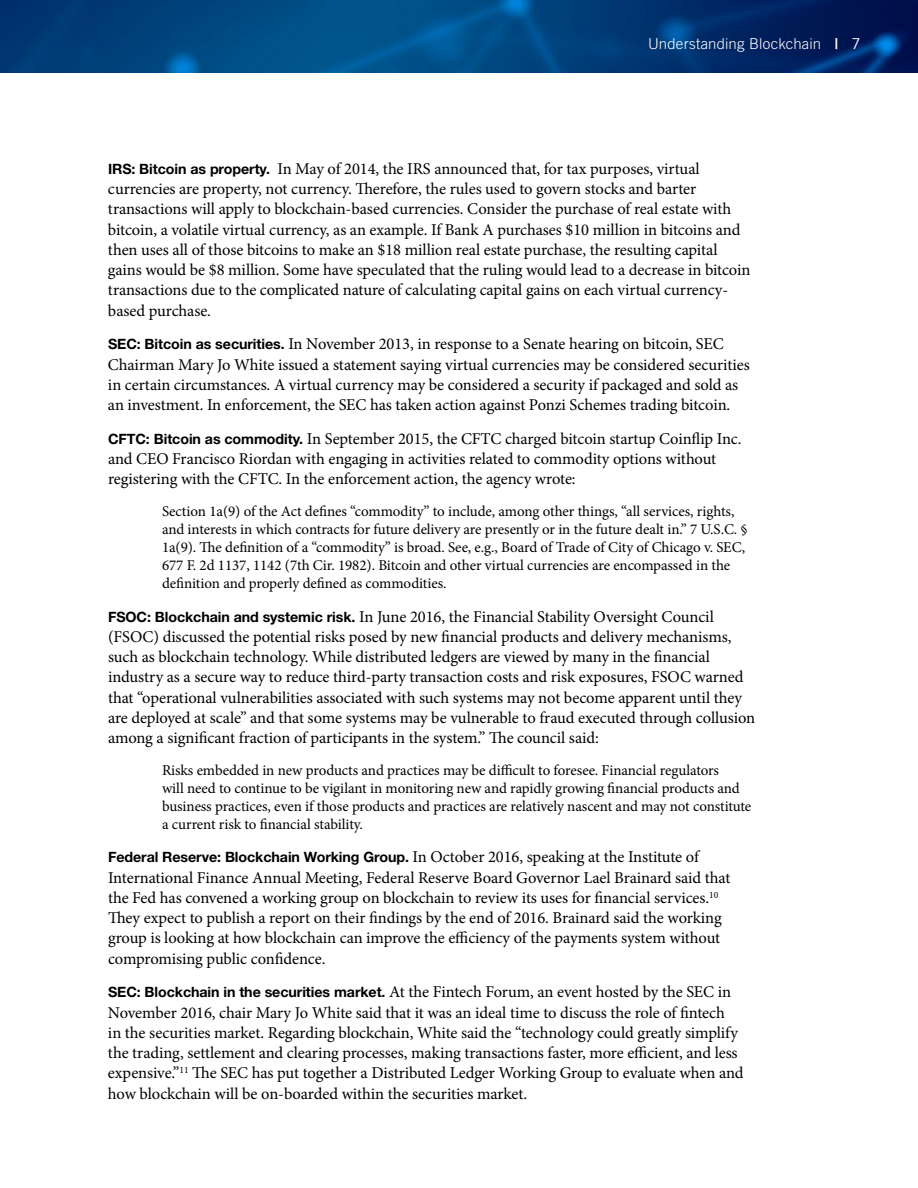
<style>
.page{position:relative;width:918px;height:1188px;background:#fff}
.page>*{position:absolute;margin:0;border:0;box-sizing:border-box;transform-origin:0 0}
.t1{font:16.5px/20.2px "Minion Pro";letter-spacing:-.005em;color:#000}
.t2{font:15px/18px "Minion Pro";letter-spacing:-.005em;color:#000}
.t3{font:300 15px "Trade Gothic LT Std";letter-spacing:.01em;color:#fff}
.t4{font:700 14.25px "Helvetica Neue LT Std";letter-spacing:-.005em;color:#000}
.s1{font-family:"Trade Gothic LT Std Bd 2";font-weight:400}
.s2{font-weight:400}
.s3{font-family:"Helvetica Neue LT Std";font-weight:700;font-size:14.25px}
.s4{font-family:"Minion Pro";font-weight:400;font-size:16.5px}
</style>
<div class="page">
<img style="left:0;top:0;width:918px;height:73px">
<p class="t3" style="left:648px;top:35px;width:214px">Understanding Blockchain <span class="s1">|</span> <span class="s2">7</span></p>
<p class="t1" style="left:108px;top:159px;width:644px"><span class="s3">IRS: Bitcoin as property.</span> In May of 2014, the IRS announced that, for tax purposes, virtual currencies are property, not currency. Therefore, the rules used to govern stocks and barter transactions will apply to blockchain-based currencies. Consider the purchase of real estate with bitcoin, a volatile virtual currency, as an example. If Bank A purchases $10 million in bitcoins and then uses all of those bitcoins to make an $18 million real estate purchase, the resulting capital gains would be $8 million. Some have speculated that the ruling would lead to a decrease in bitcoin transactions due to the complicated nature of calculating capital gains on each virtual currency&shy;based purchase.</p>
<p class="t1" style="left:108px;top:334px;width:643px"><span class="s3">SEC: Bitcoin as securities.</span> In November 2013, in response to a Senate hearing on bitcoin, SEC Chairman Mary Jo White issued a statement saying virtual currencies may be considered securities in certain circumstances. A virtual currency may be considered a security if packaged and sold as an investment. In enforcement, the SEC has taken action against Ponzi Schemes trading bitcoin.</p>
<p class="t1" style="left:108px;top:429px;width:635px"><span class="s3">CFTC: Bitcoin as commodity.</span> In September 2015, the CFTC charged bitcoin startup Coinflip Inc. and CEO Francisco Riordan with engaging in activities related to commodity options without registering with the CFTC. In the enforcement action, the agency wrote:</p>
<p class="t2" style="left:162px;top:502px;width:587px">Section 1a(9) of the Act defines “commodity” to include, among other things, “all services, rights, and interests in which contracts for future delivery are presently or in the future dealt in.” 7 U.S.C. § 1a(9). The definition of a “commodity” is broad. See, e.g., Board of Trade of City of Chicago v. SEC, 677 F. 2d 1137, 1142 (7th Cir. 1982). Bitcoin and other virtual currencies are encompassed in the definition and properly defined as commodities.</p>
<p class="t1" style="left:108px;top:606px;width:649px"><span class="s3">FSOC: Blockchain and systemic risk.</span> In June 2016, the Financial Stability Oversight Council (FSOC) discussed the potential risks posed by new financial products and delivery mechanisms, such as blockchain technology. While distributed ledgers are viewed by many in the financial industry as a secure way to reduce third-party transaction costs and risk exposures, FSOC warned that “operational vulnerabilities associated with such systems may not become apparent until they are deployed at scale” and that some systems may be vulnerable to fraud executed through collusion among a significant fraction of participants in the system.” The council said:</p>
<p class="t2" style="left:162px;top:761px;width:591px">Risks embedded in new products and practices may be difficult to foresee. Financial regulators<br>will need to continue to be vigilant in monitoring new and rapidly growing financial products and business practices, even if those products and practices are relatively nascent and may not constitute a current risk to financial stability.</p>
<p class="t4" style="left:108px;top:849px;width:592px">Federal Reserve: Blockchain Working Group. <span class="s4">In October 2016, speaking at the Institute of</span></p>
<p class="t1" style="left:108px;top:867px;width:624px">International Finance Annual Meeting, Federal Reserve Board Governor Lael Brainard said that the Fed has convened a working group on blockchain to review its uses for financial services.<sup>10<br></sup>They expect to publish a report on their findings by the end of 2016. Brainard said the working group is looking at how blockchain can improve the efficiency of the payments system without compromising public confidence.</p>
<p class="t1" style="left:108px;top:982px;width:637px"><span class="s3">SEC: Blockchain in the securities market.</span> At the Fintech Forum, an event hosted by the SEC in November 2016, chair Mary Jo White said that it was an ideal time to discuss the role of fintech<br>in the securities market. Regarding blockchain, White said the “technology could greatly simplify the trading, settlement and clearing processes, making transactions faster, more efficient, and less expensive.”<sup>11</sup> The SEC has put together a Distributed Ledger Working Group to evaluate when and how blockchain will be on-boarded within the securities market.</p>
</div>
